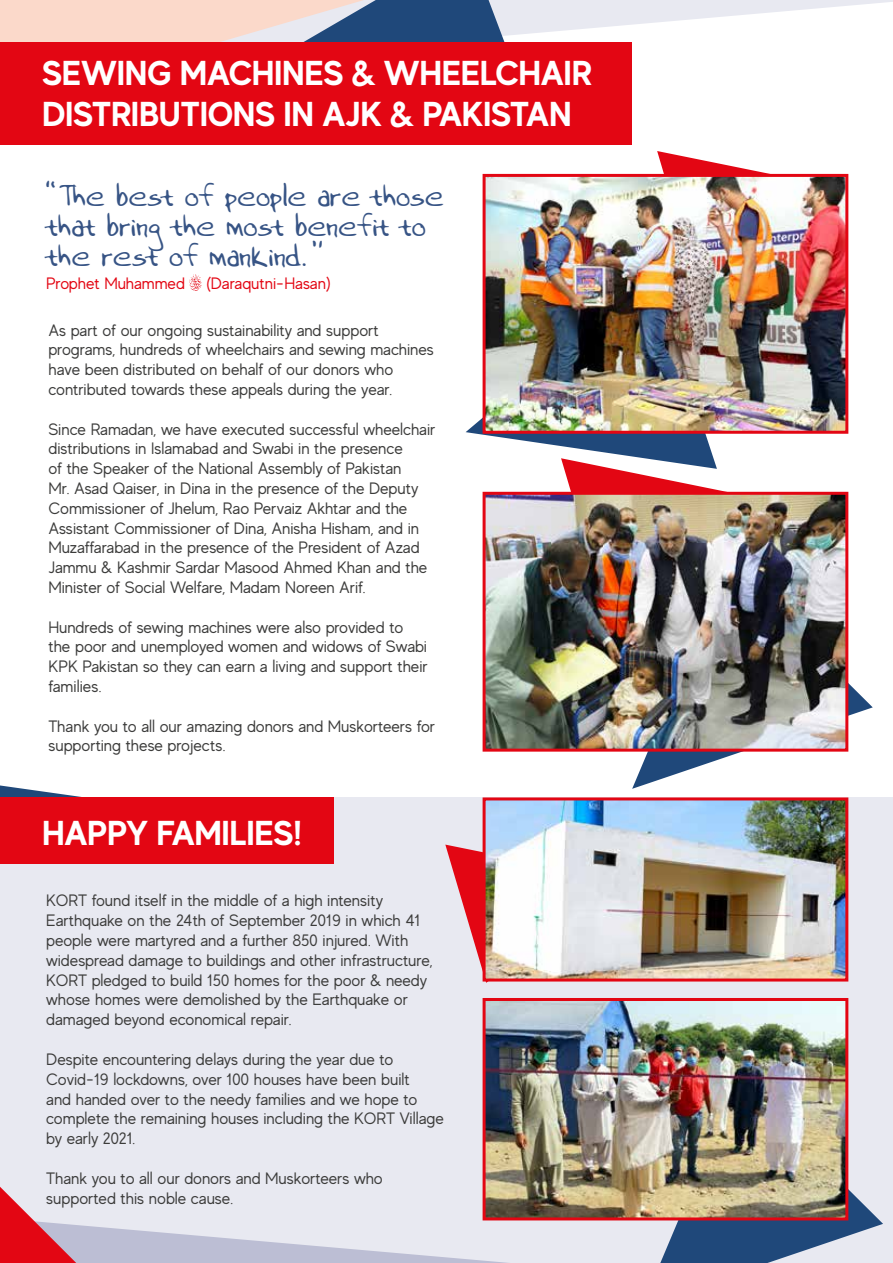
<style>
.page{position:relative;width:893px;height:1263px;background:#fff}
.page>*{position:absolute;margin:0;border:0;box-sizing:border-box;transform-origin:0 0}
.t1{font:34.5px/30px "Asters Hand";color:#375485}
.t2{font:700 34.5px/41.4px "MADE Evolve Sans";letter-spacing:-.01em;color:#fff}
.t3{font:16.5px/19.8px "MADE Evolve Sans";color:#3c3c3b}
.t4{font:16.5px "MADE Evolve Sans";color:#e30613}
</style>
<div class="page">
<div style="left:0;top:797px;width:893px;height:466px;background:#e8e9f1"></div>
<svg style="left:520px;top:0;width:373px;height:80px"></svg>
<svg style="left:466px;top:274px;width:248px;height:184px"></svg>
<svg style="left:632px;top:563px;width:241px;height:226px"></svg>
<svg style="left:0;top:0;width:520px;height:43px;background:#b7abb3"></svg>
<div style="left:0;top:43px;width:631px;height:102px;background:#e30613"></div>
<svg style="left:657px;top:151px;width:178px;height:23px"></svg>
<svg style="left:561px;top:458px;width:178px;height:34px"></svg>
<svg style="left:445px;top:844px;width:179px;height:139px"></svg>
<svg style="left:660px;top:1079px;width:223px;height:184px"></svg>
<img style="left:487px;top:178px;width:357px;height:252px">
<div style="left:483px;top:174px;width:365px;height:260px;border:3px solid #e30613"></div>
<img style="left:487px;top:496px;width:357px;height:252px">
<div style="left:483px;top:492px;width:365px;height:260px;border:3px solid #e30613"></div>
<img style="left:487px;top:801px;width:357px;height:176px">
<div style="left:483px;top:797px;width:365px;height:184px;border:3px solid #e30613"></div>
<img style="left:487px;top:1002px;width:357px;height:214px">
<div style="left:483px;top:998px;width:365px;height:222px;border:3px solid #e30613"></div>
<svg style="left:0;top:785px;width:81px;height:12px"></svg>
<div style="left:0;top:797px;width:334px;height:67px;background:#e30613"></div>
<svg style="left:190px;top:274px;width:11px;height:17px"></svg>
<svg style="left:0;top:1187px;width:511px;height:76px"></svg>
<h1 class="t2" style="left:42px;top:51px;width:551px">SEWING MACHINES &amp; WHEELCHAIR<br>DISTRIBUTIONS IN AJK &amp; PAKISTAN</h1>
<h1 class="t1" style="left:46px;top:183px;width:399px">“The best of people are those that bring the most benefit to the rest of mankind.”</h1>
<p class="t4" style="left:46px;top:272px;width:140px">Prophet Muhammed</p>
<p class="t4" style="left:206px;top:272px;width:126px">(Daraqutni-Hasan)</p>
<p class="t3" style="left:48px;top:319px;width:387px">As part of our ongoing sustainability and support programs, hundreds of wheelchairs and sewing machines have been distributed on behalf of our donors who contributed towards these appeals during the year.</p>
<p class="t3" style="left:48px;top:418px;width:388px">Since Ramadan, we have executed successful wheelchair distributions in Islamabad and Swabi in the presence<br>of the Speaker of the National Assembly of Pakistan<br>Mr. Asad Qaiser, in Dina in the presence of the Deputy Commissioner of Jhelum, Rao Pervaiz Akhtar and the Assistant Commissioner of Dina, Anisha Hisham, and in Muzaffarabad in the presence of the President of Azad Jammu &amp; Kashmir Sardar Masood Ahmed Khan and the Minister of Social Welfare, Madam Noreen Arif.</p>
<p class="t3" style="left:48px;top:616px;width:381px">Hundreds of sewing machines were also provided to the poor and unemployed women and widows of Swabi KPK Pakistan so they can earn a living and support their families.</p>
<p class="t3" style="left:48px;top:715px;width:388px">Thank you to all our amazing donors and Muskorteers for supporting these projects.</p>
<h1 class="t2" style="left:42px;top:811px;width:262px">HAPPY FAMILIES!</h1>
<p class="t3" style="left:46px;top:890px;width:388px">KORT found itself in the middle of a high intensity Earthquake on the 24th of September 2019 in which 41 people were martyred and a further 850 injured. With widespread damage to buildings and other infrastructure, KORT pledged to build 150 homes for the poor &amp; needy whose homes were demolished by the Earthquake or damaged beyond economical repair.</p>
<p class="t3" style="left:46px;top:1049px;width:399px">Despite encountering delays during the year due to Covid-19 lockdowns, over 100 houses have been built<br>and handed over to the needy families and we hope to complete the remaining houses including the KORT Village by early 2021.</p>
<p class="t3" style="left:46px;top:1167px;width:338px">Thank you to all our donors and Muskorteers who supported this noble cause.</p>
</div>
